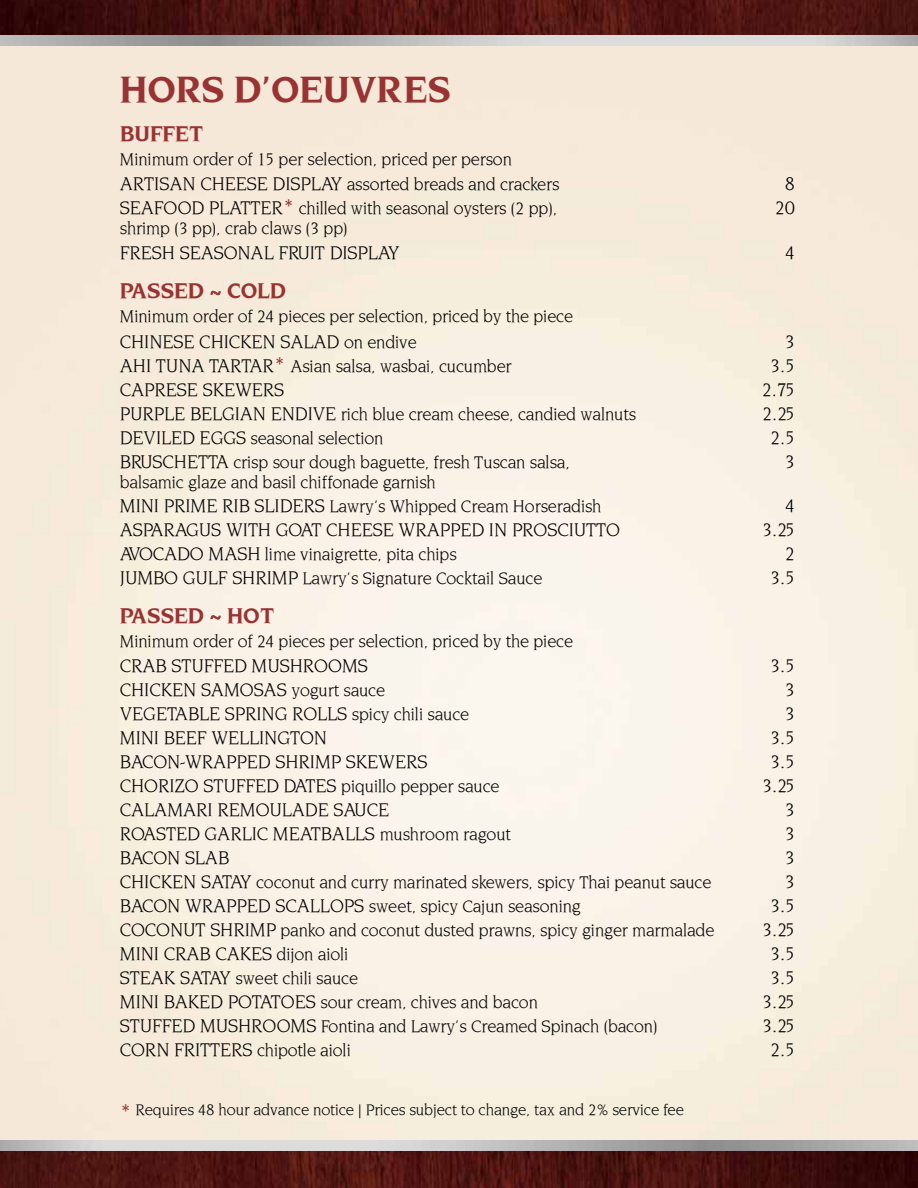
<style>
.page{position:relative;width:918px;height:1188px;background:#fff}
.page>*{position:absolute;margin:0;border:0;box-sizing:border-box;transform-origin:0 0}
.t1{font:700 36px "Novialum";color:#933}
.t2{font:700 21px "Novialum";color:#933}
.t3{font:18px "Novialum Normal";color:#000}
.t4{font:16.5px/25.5px "Novialum Normal";color:#000}
.t5{font:15px "Novialum Normal";color:#000}
.s1{font-size:18px}
.s2{font-size:21px;color:#933}
.s3{font-size:16.5px}
</style>
<div class="page">
<svg style="left:210px;top:291px;width:11px;height:6px"></svg>
<svg style="left:210px;top:615px;width:11px;height:6px"></svg>
<svg style="left:0;top:1150px;width:918px;height:38px;background:#4c1715"></svg>
<svg style="left:0;top:0;width:918px;height:36px;background:#4c1715"></svg>
<h1 class="t1" style="left:120px;top:66px;width:332px">HORS D’OEUVRES</h1>
<p class="t2" style="left:120px;top:120px;width:85px">BUFFET</p>
<p class="t4" style="left:120px;top:146px;width:441px">Minimum order of 1 5 per selection, priced per person<br><span class="s1">ARTISAN CHEESE DISPLAY</span> assorted breads and crackers</p>
<p class="t3" style="left:785px;top:172px;width:11px">8</p>
<p class="t4" style="left:120px;top:196px;width:439px"><span class="s1">SEAFOOD PLATTER</span><span class="s2">*</span> chilled with seasonal oysters (2 pp),</p>
<p class="t3" style="left:775px;top:196px;width:21px">20</p>
<p class="t4" style="left:120px;top:216px;width:229px">shrimp (3 pp), crab claws (3 pp)</p>
<p class="t3" style="left:120px;top:242px;width:281px">FRESH SEASONAL FRUIT DISPLAY</p>
<p class="t3" style="left:785px;top:242px;width:11px">4</p>
<p class="t2" style="left:120px;top:278px;width:168px">PASSED ~ COLD</p>
<p class="t4" style="left:120px;top:304px;width:455px">Minimum order of 2 4 pieces per selection, priced by the piece</p>
<p class="t3" style="left:120px;top:330px;width:298px">CHINESE CHICKEN SALAD <span class="s3">on endive</span></p>
<p class="t3" style="left:785px;top:330px;width:11px">3</p>
<p class="t4" style="left:120px;top:354px;width:393px"><span class="s1">AHI TUNA TARTAR</span><span class="s2">*</span> Asian salsa, wasbai, cucumber</p>
<p class="t3" style="left:770px;top:354px;width:26px">3.5</p>
<p class="t3" style="left:120px;top:378px;width:166px">CAPRESE SKEWERS</p>
<p class="t3" style="left:762px;top:378px;width:34px">2.75</p>
<p class="t4" style="left:120px;top:402px;width:518px"><span class="s1">PURPLE BELGIAN ENDIVE</span> rich blue cream cheese, candied walnuts</p>
<p class="t3" style="left:762px;top:402px;width:34px">2.25</p>
<p class="t4" style="left:120px;top:426px;width:265px"><span class="s1">DEVILED EGGS</span> seasonal selection</p>
<p class="t3" style="left:770px;top:426px;width:26px">2.5</p>
<p class="t4" style="left:120px;top:450px;width:451px"><span class="s1">BRUSCHETTA</span> crisp sour dough baguette, fresh Tuscan salsa,</p>
<p class="t3" style="left:785px;top:450px;width:11px">3</p>
<p class="t4" style="left:120px;top:470px;width:483px;line-height:24px">balsamic glaze and basil chiffonade garnish<br><span class="s1">MINI PRIME RIB SLIDERS</span> Lawry’s Whipped Cream Horseradish</p>
<p class="t3" style="left:785px;top:494px;width:11px">4</p>
<p class="t3" style="left:120px;top:518px;width:502px">ASPARAGUS WITH GOAT CHEESE WRAPPED IN PROSCIUTTO</p>
<p class="t3" style="left:762px;top:518px;width:34px">3.25</p>
<p class="t4" style="left:120px;top:542px;width:338px"><span class="s1">AVOCADO MASH</span> lime vinaigrette, pita chips</p>
<p class="t3" style="left:785px;top:542px;width:11px">2</p>
<p class="t4" style="left:120px;top:566px;width:424px"><span class="s1">JUMBO GULF SHRIMP</span> Lawry’s Signature Cocktail Sauce</p>
<p class="t3" style="left:770px;top:566px;width:26px">3.5</p>
<p class="t2" style="left:120px;top:602px;width:156px">PASSED ~ HOT</p>
<p class="t4" style="left:120px;top:629px;width:455px">Minimum order of 2 4 pieces per selection, priced by the piece</p>
<p class="t3" style="left:120px;top:655px;width:250px">CRAB STUFFED MUSHROOMS</p>
<p class="t3" style="left:770px;top:655px;width:26px">3.5</p>
<p class="t3" style="left:120px;top:679px;width:267px">CHICKEN SAMOSAS <span class="s3">yogurt sauce</span></p>
<p class="t3" style="left:785px;top:679px;width:11px">3</p>
<p class="t3" style="left:120px;top:703px;width:351px">VEGETABLE SPRING ROLLS <span class="s3">spicy chili sauce</span></p>
<p class="t3" style="left:785px;top:703px;width:11px">3</p>
<p class="t3" style="left:120px;top:727px;width:209px">MINI BEEF WELLINGTON</p>
<p class="t3" style="left:770px;top:727px;width:26px">3.5</p>
<p class="t3" style="left:120px;top:751px;width:309px">BACON-WRAPPED SHRIMP SKEWERS</p>
<p class="t3" style="left:770px;top:751px;width:26px">3.5</p>
<p class="t3" style="left:120px;top:775px;width:381px">CHORIZO STUFFED DATES <span class="s3">piquillo pepper sauce</span></p>
<p class="t3" style="left:762px;top:775px;width:34px">3.25</p>
<p class="t3" style="left:120px;top:799px;width:271px">CALAMARI REMOULADE SAUCE</p>
<p class="t3" style="left:785px;top:799px;width:11px">3</p>
<p class="t3" style="left:120px;top:823px;width:392px">ROASTED GARLIC MEATBALLS <span class="s3">mushroom ragout</span></p>
<p class="t3" style="left:785px;top:823px;width:11px">3</p>
<p class="t3" style="left:120px;top:847px;width:111px">BACON SLAB</p>
<p class="t3" style="left:785px;top:847px;width:11px">3</p>
<p class="t4" style="left:120px;top:870px;width:593px"><span class="s1">CHICKEN SATAY</span> coconut and curry marinated skewers, spicy Thai peanut sauce</p>
<p class="t3" style="left:785px;top:871px;width:11px">3</p>
<p class="t4" style="left:120px;top:894px;width:462px"><span class="s1">BACON WRAPPED SCALLOPS</span> sweet, spicy Cajun seasoning</p>
<p class="t3" style="left:770px;top:895px;width:26px">3.5</p>
<p class="t4" style="left:120px;top:918px;width:596px"><span class="s1">COCONUT SHRIMP</span> panko and coconut dusted prawns, spicy ginger marmalade</p>
<p class="t3" style="left:762px;top:919px;width:34px">3.25</p>
<p class="t3" style="left:120px;top:943px;width:230px">MINI CRAB CAKES <span class="s3">dijon aioli</span></p>
<p class="t3" style="left:770px;top:943px;width:26px">3.5</p>
<p class="t4" style="left:120px;top:966px;width:239px"><span class="s1">STEAK SATAY</span> sweet chili sauce</p>
<p class="t3" style="left:770px;top:967px;width:26px">3.5</p>
<p class="t4" style="left:120px;top:990px;width:419px"><span class="s1">MINI BAKED POTATOES</span> sour cream, chives and bacon</p>
<p class="t3" style="left:762px;top:991px;width:34px">3.25</p>
<p class="t4" style="left:120px;top:1014px;width:539px"><span class="s1">STUFFED MUSHROOMS</span> Fontina and Lawry’s Creamed Spinach (bacon)</p>
<p class="t3" style="left:762px;top:1015px;width:34px">3.25</p>
<p class="t4" style="left:120px;top:1038px;width:232px"><span class="s1">CORN FRITTERS</span> chipotle aioli</p>
<p class="t3" style="left:770px;top:1039px;width:26px">2.5</p>
<p class="t5" style="left:120px;top:1100px;width:566px"><span class="s2">*</span> Requires 48 hour advance notice | Prices subject to change, tax and 2% service fee</p>
</div>
